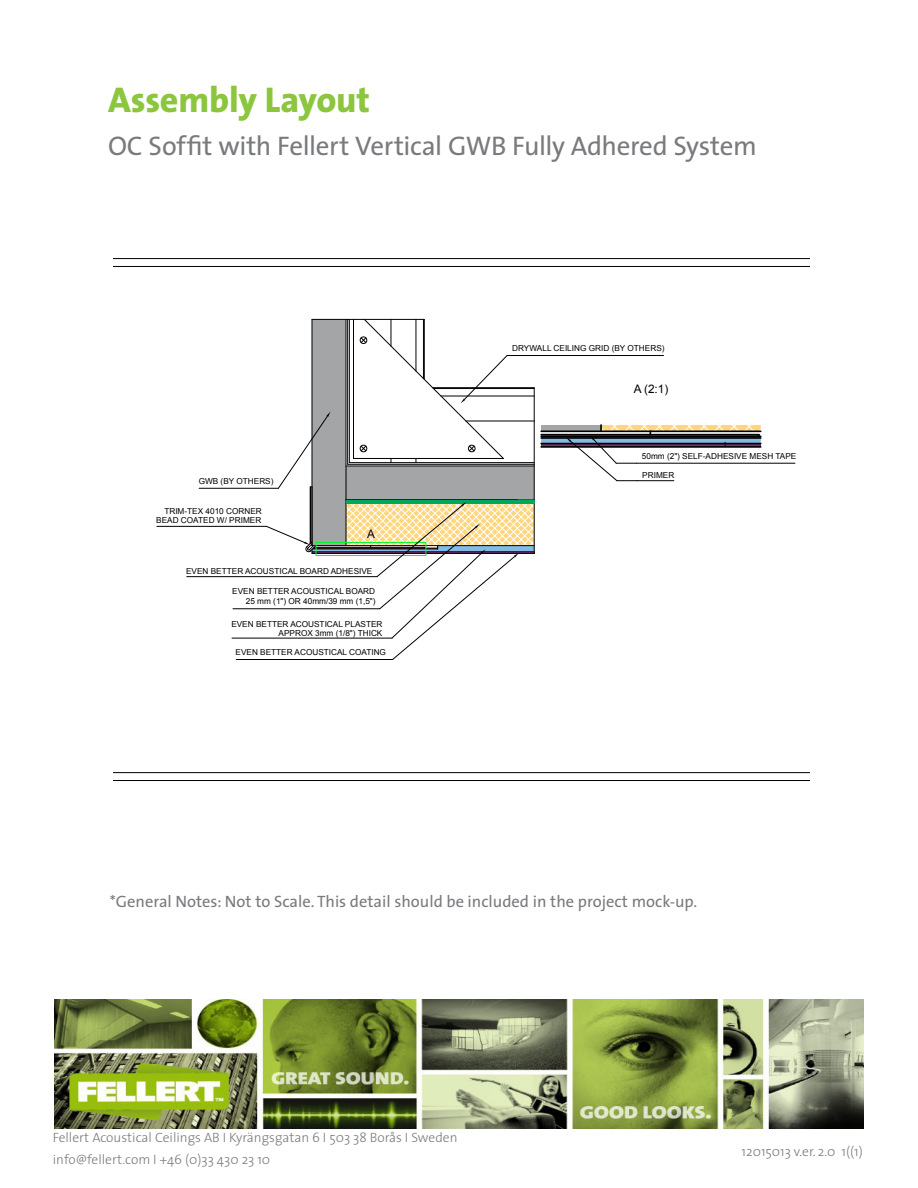
<style>
.page{position:relative;width:918px;height:1188px;background:#fff}
.page>*{position:absolute;margin:0;border:0;box-sizing:border-box;transform-origin:0 0}
.t1{font:800 36px "The Sans";letter-spacing:-.005em;color:#8bc63e}
.t2{font:27px "The Sans";letter-spacing:-.015em;color:#787a7d}
.Brödtext_Inst_Guide{font:16.5px "The Sans";color:#787a7d}
.t3{font:300 13.5px "The Sans";color:#787a7d}
.t4{font:11.7px "Arial";color:#000}
.t5{font:8.25px/9.8px "Arial";color:#000;text-align:right}
</style>
<div class="page">
<img style="left:54px;top:999px;width:810px;height:130px">
<svg style="left:114px;top:259px;width:696px;height:522px"></svg>
<svg style="left:114px;top:266px;width:696px;height:507px"></svg>
<svg style="left:541px;top:439px;width:25px;height:4px"></svg>
<hr style="left:541px;top:444px;width:220px;height:3px;background:#7b3276">
<div style="left:541px;top:425px;width:60px;height:6px;background:#a3a5a7"></div>
<div style="left:313px;top:320px;width:221px;height:182px;background:#a3a5a7"></div>
<hr style="left:541px;top:435px;width:220px;height:2px;background:#000">
<hr style="left:541px;top:437px;width:220px;height:2px;background:#000">
<hr style="left:541px;top:446px;width:220px;height:2px;background:#000">
<hr style="left:541px;top:434px;width:218px;height:1px;background:#000">
<hr style="left:541px;top:443px;width:220px;height:1px;background:#000">
<hr style="left:541px;top:430px;width:109px;height:2px;background:#000">
<hr style="left:534px;top:388px;width:1px;height:165px;background:#000">
<hr style="left:312px;top:319px;width:112px;height:1px;background:#000">
<hr style="left:346px;top:466px;width:188px;height:1px;background:#000">
<hr style="left:312px;top:319px;width:1px;height:227px;background:#000">
<hr style="left:310px;top:487px;width:1px;height:56px;background:#000">
<hr style="left:346px;top:319px;width:1px;height:181px;background:#000">
<hr style="left:346px;top:500px;width:188px;height:3px;background:#00a85c">
<hr style="left:636px;top:463px;width:159px;height:1px;background:#000">
<hr style="left:232px;top:638px;width:160px;height:1px;background:#000">
<hr style="left:187px;top:576px;width:190px;height:1px;background:#000">
<hr style="left:233px;top:608px;width:147px;height:1px;background:#000">
<svg style="left:566px;top:425px;width:195px;height:57px"></svg>
<hr style="left:507px;top:355px;width:157px;height:1px;background:#000">
<svg style="left:347px;top:318px;width:187px;height:147px"></svg>
<hr style="left:236px;top:659px;width:157px;height:1px;background:#000">
<hr style="left:199px;top:488px;width:79px;height:1px;background:#000">
<svg style="left:277px;top:412px;width:54px;height:77px"></svg>
<hr style="left:157px;top:526px;width:109px;height:1px;background:#000">
<svg style="left:265px;top:502px;width:269px;height:159px"></svg>
<p class="t1" style="left:108px;top:69px;width:264px">Assembly Layout</p>
<p class="t2" style="left:108px;top:123px;width:650px">OC Soffit with Fellert Vertical GWB Fully Adhered System</p>
<p class="t5" style="left:512px;top:343px;width:154px">DRYWALL CEILING GRID (BY OTHERS)</p>
<p class="t4" style="left:634px;top:382px;width:36px">A (2:1)</p>
<p class="t5" style="left:199px;top:476px;width:76px">GWB (BY OTHERS)</p>
<p class="t5" style="left:156px;top:506px;width:107px">TRIM-TEX 4010 CORNER<br>BEAD COATED W/ PRIMER</p>
<p class="t4" style="left:367px;top:527px;width:9px">A</p>
<p class="t5" style="left:186px;top:566px;width:188px">EVEN BETTER ACOUSTICAL BOARD ADHESIVE</p>
<p class="t5" style="left:232px;top:587px;width:145px">EVEN BETTER ACOUSTICAL BOARD<br>25 mm (1") OR 40mm/39 mm (1,5")</p>
<p class="t5" style="left:231px;top:619px;width:153px">EVEN BETTER ACOUSTICAL PLASTER<br>APPROX 3mm (1/8") THICK</p>
<p class="t5" style="left:236px;top:647px;width:152px">EVEN BETTER ACOUSTICAL COATING</p>
<p class="t5" style="left:642px;top:451px;width:156px">50mm (2") SELF-ADHESIVE MESH TAPE</p>
<p class="t5" style="left:642px;top:470px;width:34px">PRIMER</p>
<p class="Brödtext_Inst_Guide" style="left:110px;top:888px;width:589px">*General Notes: Not to Scale. This detail should be included in the project mock-up.</p>
<p class="t3" style="left:53px;top:1127px;width:406px">Fellert Acoustical Ceilings AB I Kyrängsgatan 6 I 503 38 Borås I Sweden</p>
<p class="t3" style="left:53px;top:1148px;width:219px">info@fellert.com I +46 (0)33 430 23 10</p>
<p class="t3" style="left:742px;top:1140px;width:123px">12015013 v.er. 2.0 1((1)</p>
</div>
